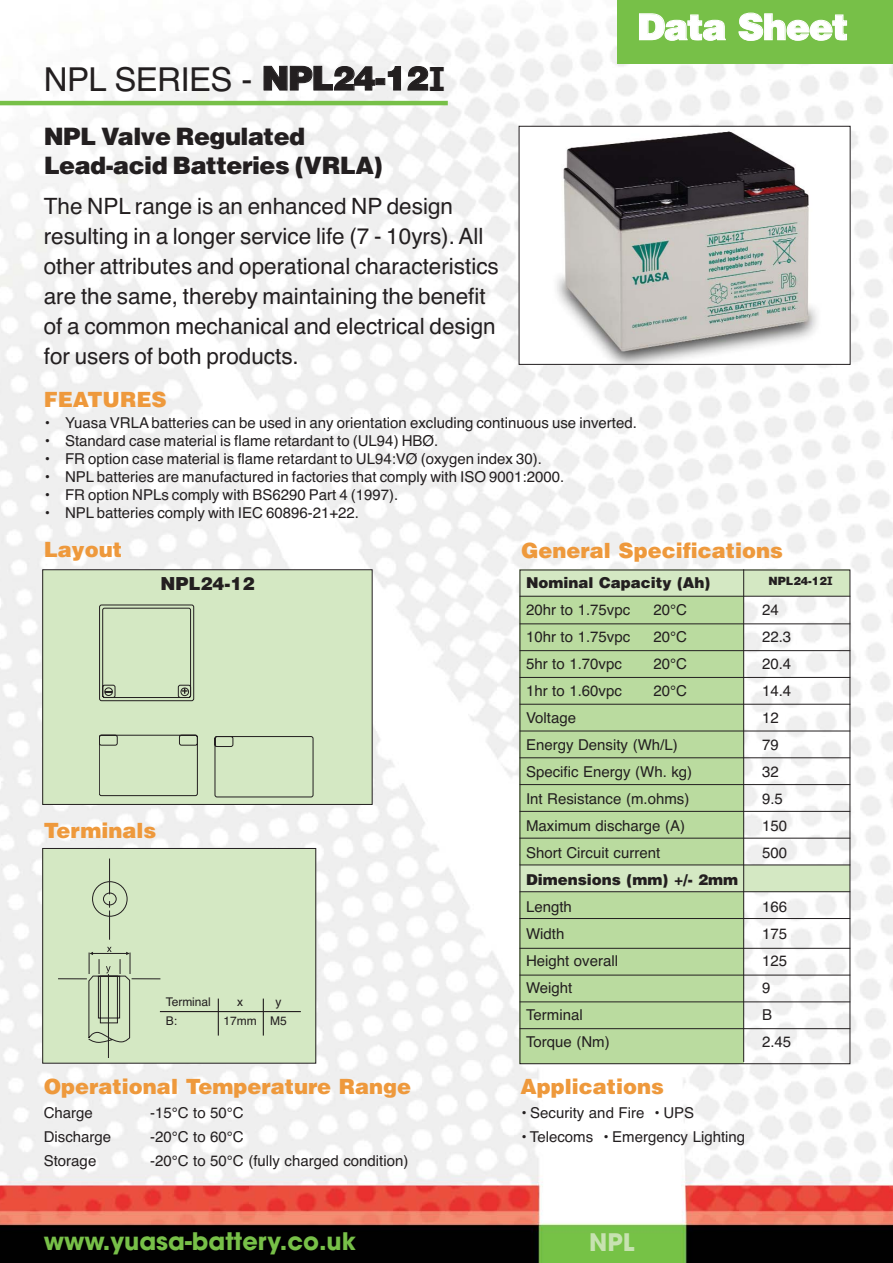
<style>
.page{position:relative;width:893px;height:1263px;background:#fff}
.page>*{position:absolute;margin:0;border:0;box-sizing:border-box;transform-origin:0 0}
.t1{font:900 36px "Helvetica";letter-spacing:-.025em;color:#fff}
.t2{font:33px "Helvetica";letter-spacing:-.02em;color:#231f20}
.t3{font:900 24px/28.8px "Helvetica";letter-spacing:-.02em;color:#231f20}
.t4{font:700 24px "Avant Garde";color:#77c048}
.t5{font:700 24px "Avant Garde";color:#c7e2b1}
.t6{font:22.5px/30px "Helvetica";color:#231f20}
.t7{font:900 21px "Helvetica";color:#ee993c}
.t8{font:900 18px "Helvetica";color:#231f20}
.t9{font:15px/27px "Helvetica";color:#231f20}
.t10{font:900 15px "Helvetica";color:#231f20}
.t11{font:12px "Helvetica";color:#231f20}
.t12{font:900 11.4px "Helvetica";color:#231f20}
.s1{font-weight:900}
.s2{font-family:"Verdana";font-weight:700}
</style>
<div class="page">
<img style="left:0;top:15px;width:893px;height:1248px">
<div style="left:43px;top:570px;width:329px;height:234px;background:#d4e8c3"></div>
<div style="left:42px;top:569px;width:330px;height:236px;border:1px solid #231f20"></div>
<div style="left:519px;top:569px;width:225px;height:495px;background:#badb9f"></div>
<div style="left:519px;top:570px;width:331px;height:26px;background:#d4e8c3"></div>
<div style="left:519px;top:865px;width:331px;height:26px;background:#d4e8c3"></div>
<hr style="left:519px;top:596px;width:331px;height:1px;background:#231f20">
<hr style="left:519px;top:623px;width:331px;height:1px;background:#231f20">
<hr style="left:519px;top:650px;width:331px;height:1px;background:#231f20">
<hr style="left:519px;top:677px;width:331px;height:1px;background:#231f20">
<hr style="left:519px;top:704px;width:331px;height:1px;background:#231f20">
<hr style="left:519px;top:731px;width:331px;height:1px;background:#231f20">
<hr style="left:519px;top:757px;width:331px;height:1px;background:#231f20">
<hr style="left:519px;top:784px;width:331px;height:1px;background:#231f20">
<hr style="left:519px;top:811px;width:331px;height:1px;background:#231f20">
<hr style="left:519px;top:838px;width:331px;height:1px;background:#231f20">
<hr style="left:519px;top:865px;width:331px;height:1px;background:#231f20">
<hr style="left:519px;top:891px;width:331px;height:1px;background:#231f20">
<hr style="left:519px;top:918px;width:331px;height:1px;background:#231f20">
<hr style="left:519px;top:948px;width:331px;height:1px;background:#231f20">
<hr style="left:519px;top:975px;width:331px;height:1px;background:#231f20">
<hr style="left:519px;top:1002px;width:331px;height:1px;background:#231f20">
<hr style="left:519px;top:1028px;width:331px;height:1px;background:#231f20">
<div style="left:43px;top:848px;width:273px;height:215px;background:#d4e8c3"></div>
<div style="left:42px;top:848px;width:274px;height:216px;border:1px solid #231f20"></div>
<hr style="left:109px;top:859px;width:1px;height:35px;background:#231f20">
<svg style="left:92px;top:881px;width:36px;height:59px"></svg>
<hr style="left:108px;top:974px;width:1px;height:83px;background:#231f20">
<svg style="left:58px;top:947px;width:102px;height:97px"></svg>
<hr style="left:743px;top:569px;width:1px;height:493px;background:#231f20">
<div style="left:617px;top:0;width:276px;height:64px;background:#77c048"></div>
<img style="left:521px;top:128px;width:327px;height:235px">
<div style="left:519px;top:126px;width:331px;height:239px;border:1px solid #231f20"></div>
<hr style="left:0;top:101px;width:448px;height:4px;background:#77c048">
<hr style="left:160px;top:1011px;width:141px;height:1px;background:#231f20">
<hr style="left:263px;top:999px;width:1px;height:37px;background:#231f20">
<hr style="left:218px;top:999px;width:1px;height:37px;background:#231f20">
<svg style="left:99px;top:605px;width:99px;height:191px"></svg>
<div style="left:181px;top:688px;width:8px;height:8px;border:1px solid #231f20;border-radius:50%"></div>
<svg style="left:215px;top:736px;width:98px;height:61px"></svg>
<h2 class="t2" style="left:44px;top:67px;width:403px">NPL SERIES - <span class="s1">NPL24-12</span><span class="s2">I</span></h2>
<h1 class="t1" style="left:637px;top:14px;width:213px">Data Sheet</h1>
<h3 class="t3" style="left:44px;top:124px;width:340px">NPL Valve Regulated<br>Lead-acid Batteries (VRLA)</h3>
<p class="t6" style="left:44px;top:193px;width:456px">The NPL range is an enhanced NP design resulting in a longer service life (7 - 10yrs). All other attributes and operational characteristics are the same, thereby maintaining the benefit of a common mechanical and electrical design for users of both products.</p>
<h3 class="t7" style="left:44px;top:392px;width:124px">FEATURES</h3>
<p class="t9" style="left:44px;top:410px;width:595px">• Yuasa VRLA batteries can be used in any orientation excluding continuous use inverted.</p>
<p class="t9" style="left:44px;top:428px;width:396px">• Standard case material is flame retardant to (UL94) HBØ.</p>
<p class="t9" style="left:44px;top:446px;width:500px">• FR option case material is flame retardant to UL94:VØ (oxygen index 30).</p>
<p class="t9" style="left:44px;top:464px;width:522px">• NPL batteries are manufactured in factories that comply with ISO 9001:2000.</p>
<p class="t9" style="left:44px;top:482px;width:356px">• FR option NPLs comply with BS6290 Part 4 (1997).</p>
<p class="t9" style="left:44px;top:500px;width:317px">• NPL batteries comply with IEC 60896-21+22.</p>
<h3 class="t7" style="left:44px;top:542px;width:80px">Layout</h3>
<p class="t8" style="left:160px;top:577px;width:96px">NPL24-12</p>
<h3 class="t7" style="left:44px;top:823px;width:114px">Terminals</h3>
<p class="t11" style="left:166px;top:997px;width:47px">Terminal</p>
<p class="t11" style="left:237px;top:997px;width:7px">x</p>
<p class="t11" style="left:275px;top:997px;width:7px">y</p>
<p class="t11" style="left:166px;top:1017px;width:13px">B:</p>
<p class="t11" style="left:223px;top:1017px;width:65px">17mm M5</p>
<h3 class="t7" style="left:44px;top:1079px;width:369px">Operational Temperature Range</h3>
<p class="t9" style="left:44px;top:1100px;width:51px">Charge</p>
<p class="t9" style="left:150px;top:1100px;width:95px">-15°C to 50°C</p>
<p class="t9" style="left:44px;top:1124px;width:69px">Discharge</p>
<p class="t9" style="left:150px;top:1124px;width:95px">-20°C to 60°C</p>
<p class="t9" style="left:44px;top:1148px;width:54px">Storage</p>
<p class="t9" style="left:150px;top:1148px;width:260px">-20°C to 50°C (fully charged condition)</p>
<h3 class="t4" style="left:44px;top:1232px;width:314px">www.yuasa-battery.co.uk</h3>
<h3 class="t7" style="left:521px;top:543px;width:264px">General Specifications</h3>
<p class="t10" style="left:526px;top:577px;width:186px">Nominal Capacity (Ah)</p>
<p class="t9" style="left:526px;top:598px;width:106px">20hr to 1.75vpc</p>
<p class="t9" style="left:653px;top:598px;width:35px">20°C</p>
<p class="t9" style="left:526px;top:625px;width:106px">10hr to 1.75vpc</p>
<p class="t9" style="left:653px;top:625px;width:35px">20°C</p>
<p class="t9" style="left:526px;top:652px;width:97px">5hr to 1.70vpc</p>
<p class="t9" style="left:653px;top:652px;width:35px">20°C</p>
<p class="t9" style="left:526px;top:679px;width:97px">1hr to 1.60vpc</p>
<p class="t9" style="left:653px;top:679px;width:35px">20°C</p>
<p class="t9" style="left:526px;top:706px;width:168px">Voltage<br>Energy Density (Wh/L)<br>Specific Energy (Wh. kg)<br>Int Resistance (m.ohms)<br>Maximum discharge (A)<br>Short Circuit current</p>
<p class="t10" style="left:526px;top:874px;width:214px">Dimensions (mm) +/- 2mm</p>
<p class="t9" style="left:526px;top:895px;width:94px">Length<br>Width<br>Height overall<br>Weight<br>Terminal<br>Torque (Nm)</p>
<h3 class="t7" style="left:520px;top:1079px;width:145px">Applications</h3>
<p class="t9" style="left:520px;top:1100px;width:175px">• Security and Fire • UPS</p>
<p class="t9" style="left:520px;top:1124px;width:226px">• Telecoms • Emergency Lighting</p>
<p class="t12" style="left:768px;top:577px;width:66px">NPL24-12<span class="s2">I</span></p>
<p class="t9" style="left:762px;top:598px;width:31px">24<br>22.3<br>20.4<br>14.4<br>12<br>79<br>32<br>9.5<br>150<br>500</p>
<p class="t9" style="left:762px;top:895px;width:31px">166<br>175<br>125<br>9<br>B<br>2.45</p>
<h3 class="t5" style="left:589px;top:1233px;width:47px">NPL</h3>
</div>
